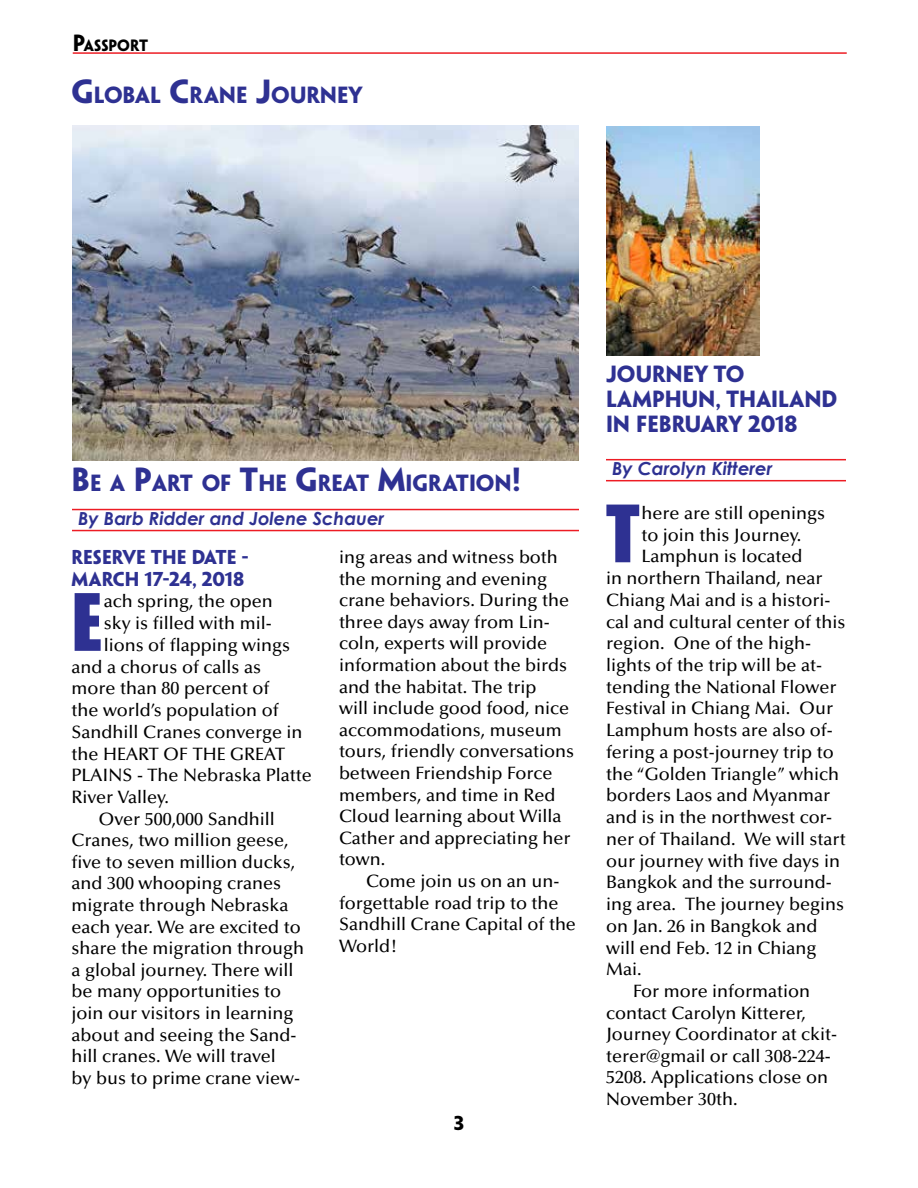
<style>
.page{position:relative;width:918px;height:1188px;background:#fff}
.page>*{position:absolute;margin:0;border:0;box-sizing:border-box;transform-origin:0 0}
.t1{font:73.05px "Impact";color:#2e3192}
.t2{font:700 21px "Penumbra Sans Std";color:#2e3192}
.t3{font:700 21px/25.2px "Penumbra Sans Std";color:#2e3192}
.t4{font:500 18px/21.6px "Optima LT Std";color:#000}
.t5{font:italic 700 18px "Century Gothic";color:#2e3192}
.t6{font:700 18px/21.6px "Penumbra Sans Std";color:#2e3192}
.t7{font:700 18px "Penumbra Sans Std";color:#000}
.t8{font:700 14.7px "Penumbra Sans Std";letter-spacing:-.005em;color:#000}
.s1{font-size:21px}
.s2{font-size:30px}
</style>
<div class="page">
<hr style="left:73px;top:52px;width:774px;height:2px;background:#ed1c24">
<img style="left:72px;top:126px;width:506px;height:335px">
<hr style="left:72px;top:509px;width:507px;height:1px;background:#ed1c24">
<hr style="left:72px;top:530px;width:507px;height:1px;background:#ed1c24">
<hr style="left:606px;top:459px;width:240px;height:1px;background:#ed1c24">
<hr style="left:606px;top:480px;width:240px;height:1px;background:#ed1c24">
<img style="left:606px;top:126px;width:154px;height:230px">
<p class="t8" style="left:73px;top:36px;width:77px"><span class="s1">P</span>ASSPORT</p>
<p class="t2" style="left:72px;top:82px;width:292px"><span class="s2">G</span>LOBAL <span class="s2">C</span>RANE <span class="s2">J</span>OURNEY</p>
<p class="t2" style="left:72px;top:470px;width:451px"><span class="s2">B</span>E A <span class="s2">P</span>ART OF <span class="s2">T</span>HE <span class="s2">G</span>REAT <span class="s2">M</span>IGRATION<span class="s2">!</span></p>
<p class="t5" style="left:78px;top:507px;width:308px">By Barb Ridder and Jolene Schauer</p>
<p class="t6" style="left:72px;top:546px;width:178px">RESERVE THE DATE -<br>MARCH 17-24, 2018</p>
<h1 class="t1" style="left:72px;top:566px;width:32px">E</h1>
<p class="t4" style="left:104px;top:591px;width:171px">ach spring, the open</p>
<p class="t4" style="left:104px;top:613px;width:170px">sky is filled with mil-</p>
<p class="t4" style="left:104px;top:634px;width:188px">lions of flapping wings</p>
<p class="t4" style="left:72px;top:656px;width:191px">and a chorus of calls as</p>
<p class="t4" style="left:72px;top:678px;width:200px">more than 80 percent of</p>
<p class="t4" style="left:72px;top:700px;width:209px">the world’s population of</p>
<p class="t4" style="left:72px;top:721px;width:232px">Sandhill Cranes converge in</p>
<p class="t4" style="left:72px;top:743px;width:215px">the HEART OF THE GREAT</p>
<p class="t4" style="left:72px;top:765px;width:242px">PLAINS - The Nebraska Platte</p>
<p class="t4" style="left:72px;top:787px;width:99px">River Valley.</p>
<p class="t4" style="left:99px;top:808px;width:178px">Over 500,000 Sandhill</p>
<p class="t4" style="left:72px;top:830px;width:219px">Cranes, two million geese,</p>
<p class="t4" style="left:72px;top:851px;width:225px">five to seven million ducks,</p>
<p class="t4" style="left:72px;top:873px;width:211px">and 300 whooping cranes</p>
<p class="t4" style="left:72px;top:895px;width:219px">migrate through Nebraska</p>
<p class="t4" style="left:72px;top:916px;width:231px">each year. We are excited to</p>
<p class="t4" style="left:72px;top:938px;width:234px">share the migration through</p>
<p class="t4" style="left:72px;top:959px;width:223px">a global journey. There will</p>
<p class="t4" style="left:72px;top:981px;width:211px">be many opportunities to</p>
<p class="t4" style="left:72px;top:1003px;width:224px">join our visitors in learning</p>
<p class="t4" style="left:72px;top:1024px;width:226px">about and seeing the Sand-</p>
<p class="t4" style="left:72px;top:1046px;width:206px">hill cranes. We will travel</p>
<p class="t4" style="left:72px;top:1067px;width:230px">by bus to prime crane view-</p>
<p class="t4" style="left:339px;top:547px;width:237px">ing areas and witness both the morning and evening crane behaviors. During the three days away from Lin&shy;coln, experts will provide information about the birds and the habitat. The trip<br>will include good food, nice accommodations, museum tours, friendly conversations between Friendship Force members, and time in Red<br>Cloud learning about Willa<br>Cather and appreciating her town.</p>
<p class="t4" style="left:339px;top:871px;width:239px;text-indent:27px">Come join us on an un&shy;forgettable road trip to the<br>Sandhill Crane Capital of the<br>World!</p>
<p class="t7" style="left:454px;top:1112px;width:11px">3</p>
<p class="t3" style="left:606px;top:361px;width:233px">JOURNEY TO<br>LAMPHUN, THAILAND<br>IN FEBRUARY 2018</p>
<p class="t5" style="left:612px;top:457px;width:162px">By Carolyn Kitterer</p>
<h1 class="t1" style="left:606px;top:477px;width:35px">T</h1>
<p class="t4" style="left:641px;top:502px;width:185px">here are still openings</p>
<p class="t4" style="left:641px;top:524px;width:162px">to join this Journey.</p>
<p class="t4" style="left:641px;top:546px;width:162px">Lamphun is located</p>
<p class="t4" style="left:606px;top:568px;width:218px">in northern Thailand, near</p>
<p class="t4" style="left:606px;top:589px;width:226px">Chiang Mai and is a histori-</p>
<p class="t4" style="left:606px;top:611px;width:241px">cal and cultural center of this</p>
<p class="t4" style="left:606px;top:633px;width:207px">region. One of the high-</p>
<p class="t4" style="left:606px;top:655px;width:217px">lights of the trip will be at-</p>
<p class="t4" style="left:606px;top:676px;width:232px">tending the National Flower</p>
<p class="t4" style="left:606px;top:698px;width:229px">Festival in Chiang Mai. Our</p>
<p class="t4" style="left:606px;top:720px;width:228px">Lamphum hosts are also of-</p>
<p class="t4" style="left:606px;top:742px;width:229px">fering a post-journey trip to</p>
<p class="t4" style="left:606px;top:763px;width:235px">the “Golden Triangle” which</p>
<p class="t4" style="left:606px;top:785px;width:226px">borders Laos and Myanmar</p>
<p class="t4" style="left:606px;top:807px;width:228px">and is in the northwest cor-</p>
<p class="t4" style="left:606px;top:829px;width:241px">ner of Thailand. We will start</p>
<p class="t4" style="left:606px;top:850px;width:236px">our journey with five days in</p>
<p class="t4" style="left:606px;top:872px;width:227px">Bangkok and the surround-</p>
<p class="t4" style="left:606px;top:894px;width:240px">ing area. The journey begins</p>
<p class="t4" style="left:606px;top:916px;width:213px">on Jan. 26 in Bangkok and</p>
<p class="t4" style="left:606px;top:937px;width:212px">will end Feb. 12 in Chiang</p>
<p class="t4" style="left:606px;top:959px;width:37px">Mai.</p>
<p class="t4" style="left:633px;top:981px;width:179px">For more information</p>
<p class="t4" style="left:606px;top:1002px;width:202px">contact Carolyn Kitterer,</p>
<p class="t4" style="left:606px;top:1024px;width:233px">Journey Coordinator at ckit-</p>
<p class="t4" style="left:606px;top:1045px;width:226px">terer@gmail or call 308-224-</p>
<p class="t4" style="left:606px;top:1067px;width:223px">5208. Applications close on</p>
<p class="t4" style="left:606px;top:1089px;width:133px">November 30th.</p>
</div>
